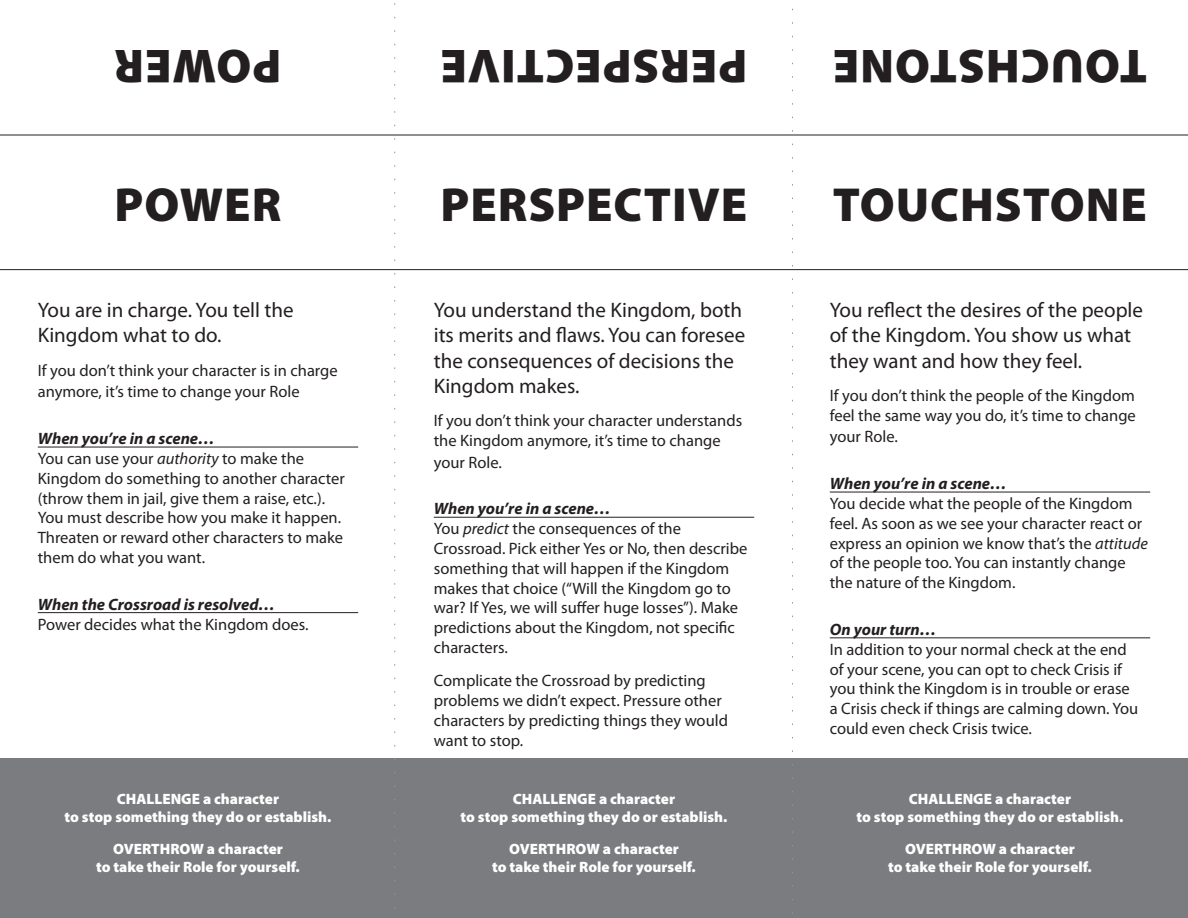
<style>
.page{position:relative;width:1188px;height:918px;background:#fff}
.page>*{position:absolute;margin:0;border:0;box-sizing:border-box;transform-origin:0 0}
.t1{font:900 48px "Myriad Pro";letter-spacing:.02em;color:#231f20}
.large{font:21px/25.2px "Myriad Pro";color:#231f20}
.t2{font:16.5px/19.8px "Myriad Pro";color:#231f20}
.sub{font:italic 700 16.5px "Myriad Pro";color:#231f20}
.t3{font:900 15px/18px "Myriad Pro";color:#fff;text-align:center}
.s1{font-style:italic}
</style>
<div class="page">
<div style="left:0;top:758px;width:1188px;height:160px;background:#7a7c7f"></div>
<hr style="left:38px;top:447px;width:320px;height:1px;background:#231f20">
<hr style="left:38px;top:612px;width:320px;height:1px;background:#231f20">
<hr style="left:434px;top:517px;width:320px;height:1px;background:#231f20">
<hr style="left:830px;top:492px;width:320px;height:1px;background:#231f20">
<hr style="left:830px;top:638px;width:320px;height:1px;background:#231f20">
<hr style="left:0;top:135px;width:1188px;height:1px;background:#231f20">
<svg style="left:394px;top:3px;width:1px;height:905px"></svg>
<svg style="left:792px;top:8px;width:1px;height:906px"></svg>
<hr style="left:0;top:269px;width:1188px;height:1px;background:#231f20">
<p class="t1" style="left:281px;top:98px;width:168px;rotate:-180deg">Power</p>
<p class="t1" style="left:747px;top:98px;width:308px;rotate:-180deg">Perspective</p>
<p class="t1" style="left:1147px;top:98px;width:316px;rotate:-180deg">Touchstone</p>
<p class="t1" style="left:115px;top:172px;width:168px">Power</p>
<p class="t1" style="left:441px;top:172px;width:308px">Perspective</p>
<p class="t1" style="left:833px;top:172px;width:316px">Touchstone</p>
<p class="large" style="left:38px;top:297px;width:257px">You are in charge. You tell the<br>Kingdom what to do.</p>
<p class="t2" style="left:38px;top:359px;width:301px;line-height:21.6px">If you don’t think your character is in charge anymore, it’s time to change your Role</p>
<p class="sub" style="left:38px;top:428px;width:178px">When you’re in a scene…</p>
<p class="t2" style="left:38px;top:448px;width:309px">You can use your <span class="s1">authority</span> to make the Kingdom do something to another character (throw them in jail, give them a raise, etc.).<br>You must describe how you make it happen.<br>Threaten or reward other characters to make them do what you want.</p>
<p class="sub" style="left:38px;top:593px;width:239px">When the Crossroad is resolved…</p>
<p class="t2" style="left:38px;top:614px;width:272px">Power decides what the Kingdom does.</p>
<p class="t3" style="left:65px;top:789px;width:268px">CHALLENGE a character<br>to stop something they do or establish.</p>
<p class="t3" style="left:113px;top:839px;width:12px">OVERTHROW</p>
<p class="t3" style="left:96px;top:839px;width:205px;text-align:left;text-indent:111px">a character to take their Role for yourself.</p>
<p class="large" style="left:434px;top:297px;width:313px">You understand the Kingdom, both its merits and flaws. You can foresee the consequences of decisions the<br>Kingdom makes.</p>
<p class="t2" style="left:434px;top:410px;width:310px">If you don’t think your character understands the Kingdom anymore, it’s time to change</p>
<p class="t2" style="left:434px;top:452px;width:70px">your Role.</p>
<p class="sub" style="left:434px;top:498px;width:178px">When you’re in a scene…</p>
<p class="t2" style="left:434px;top:518px;width:315px">You <span class="s1">predict</span> the consequences of the Crossroad. Pick either Yes or No, then describe something that will happen if the Kingdom makes that choice (“Will the Kingdom go to war? If Yes, we will suffer huge losses”). Make predictions about the Kingdom, not specific characters.</p>
<p class="t2" style="left:434px;top:671px;width:296px">Complicate the Crossroad by predicting problems we didn’t expect. Pressure other characters by predicting things they would want to stop.</p>
<p class="t3" style="left:461px;top:789px;width:268px">CHALLENGE a character<br>to stop something they do or establish.</p>
<p class="t3" style="left:509px;top:839px;width:12px">OVERTHROW</p>
<p class="t3" style="left:492px;top:839px;width:205px;text-align:left;text-indent:111px">a character to take their Role for yourself.</p>
<p class="large" style="left:830px;top:297px;width:315px">You reflect the desires of the people of the Kingdom. You show us what they want and how they feel.</p>
<p class="t2" style="left:830px;top:385px;width:308px">If you don’t think the people of the Kingdom feel the same way you do, it’s time to change</p>
<p class="t2" style="left:830px;top:427px;width:70px">your Role.</p>
<p class="sub" style="left:830px;top:473px;width:178px">When you’re in a scene…</p>
<p class="t2" style="left:830px;top:493px;width:320px">You decide what the people of the Kingdom feel. As soon as we see your character react or express an opinion we know that’s the <span class="s1">attitude </span>of the people too. You can instantly change the nature of the Kingdom.</p>
<p class="sub" style="left:830px;top:619px;width:108px">On your turn…</p>
<p class="t2" style="left:830px;top:639px;width:310px">In addition to your normal check at the end of your scene, you can opt to check Crisis if you think the Kingdom is in trouble or erase a Crisis check if things are calming down. You could even check Crisis twice.</p>
<p class="t3" style="left:857px;top:789px;width:268px">CHALLENGE a character<br>to stop something they do or establish.</p>
<p class="t3" style="left:905px;top:839px;width:12px">OVERTHROW</p>
<p class="t3" style="left:888px;top:839px;width:205px;text-align:left;text-indent:111px">a character to take their Role for yourself.</p>
</div>
